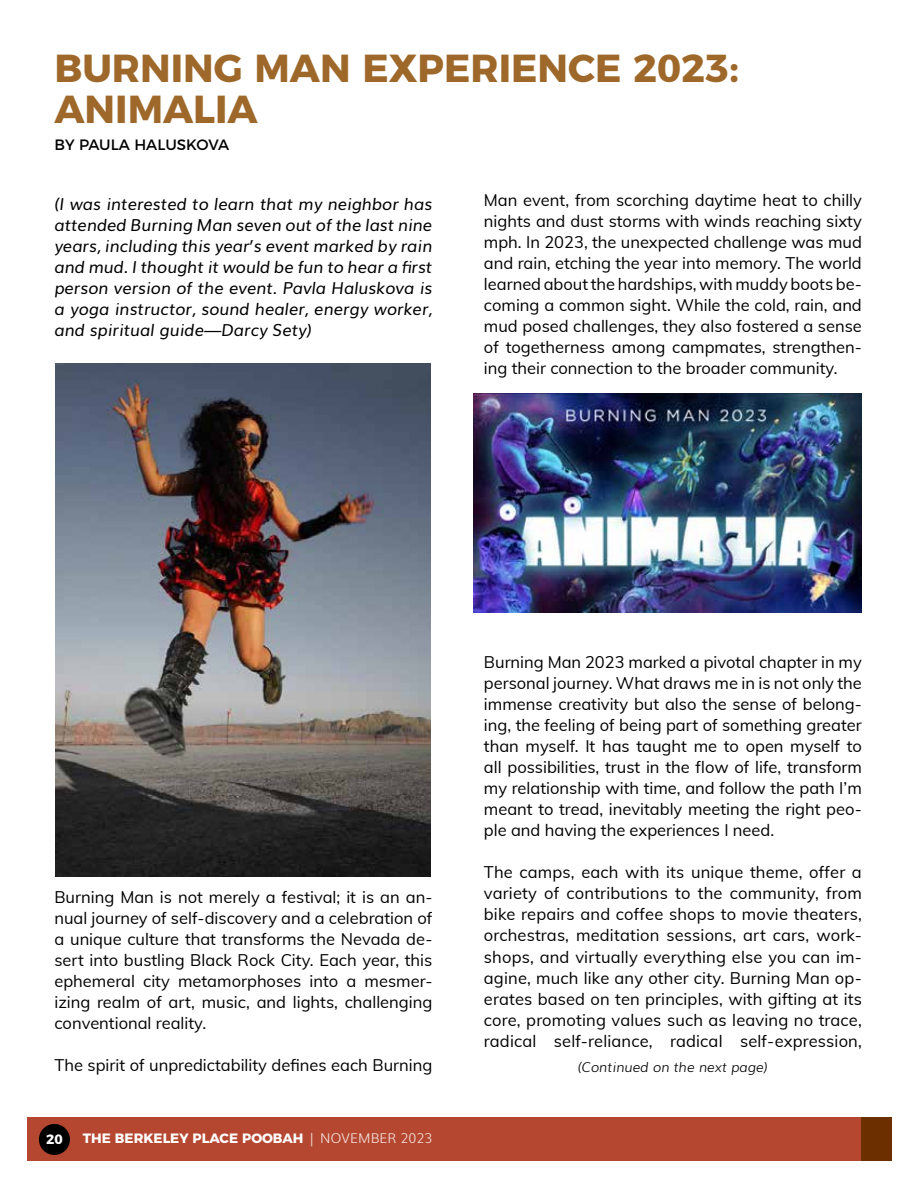
<style>
.page{position:relative;width:918px;height:1188px;background:#fff}
.page>*{position:absolute;margin:0;border:0;box-sizing:border-box;transform-origin:0 0}
.t1{font:700 39px/41.1px "Montserrat";color:#9e682a}
.t2{font:16.5px/21px "Muli";color:#000;text-align:justify}
.t3{font:italic 16.5px/21px "Muli";color:#000;text-align:justify}
.t4{font:15px "Montserrat";color:#000}
.t5{font:700 13.5px "Montserrat";color:#fff}
.t6{font:italic 300 13.5px "Muli";color:#000}
.s1{font-family:"Muli";font-weight:300;color:#f3e0dc}
</style>
<div class="page">
<div style="left:27px;top:1118px;width:850px;height:43px;background:#b54730"></div>
<div style="left:862px;top:1118px;width:30px;height:43px;background:#6c2f00"></div>
<div style="left:39px;top:1124px;width:31px;height:31px;background:#000;border-radius:50%"></div>
<img style="left:55px;top:363px;width:376px;height:513px">
<img style="left:474px;top:393px;width:388px;height:219px">
<h1 class="t1" style="left:54px;top:44px;width:686px">BURNING MAN EXPERIENCE 2023:<br>ANIMALIA</h1>
<p class="t4" style="left:54px;top:132px;width:176px">BY PAULA HALUSKOVA</p>
<p class="t3" style="left:54px;top:192px;width:380px">(I was interested to learn that my neighbor has attended Burning Man seven out of the last nine years, including this year’s event marked by rain and mud. I thought it would be fun to hear a first person version of the event. Pavla Haluskova is a yoga instructor, sound healer, energy worker, and spiritual guide—Darcy Sety)</p>
<p class="t2" style="left:484px;top:189px;width:380px">Man event, from scorching daytime heat to chilly nights and dust storms with winds reaching sixty mph. In 2023, the unexpected challenge was mud and rain, etching the year into memory. The world learned about the hardships, with muddy boots be&shy;coming a common sight. While the cold, rain, and mud posed challenges, they also fostered a sense of togetherness among campmates, strengthen&shy;ing their connection to the broader community.</p>
<p class="t2" style="left:54px;top:886px;width:380px">Burning Man is not merely a festival; it is an an&shy;nual journey of self-discovery and a celebration of a unique culture that transforms the Nevada de&shy;sert into bustling Black Rock City. Each year, this ephemeral city metamorphoses into a mesmer&shy;izing realm of art, music, and lights, challenging conventional reality.</p>
<p class="t2" style="left:54px;top:1054px;width:380px">The spirit of unpredictability defines each Burning</p>
<p class="t5" style="left:46px;top:1128px;width:18px">20</p>
<p class="t5" style="left:83px;top:1128px;width:351px">THE BERKELEY PLACE POOBAH <span class="s1">| NOVEMBER 2023</span></p>
<p class="t2" style="left:484px;top:651px;width:380px">Burning Man 2023 marked a pivotal chapter in my personal journey. What draws me in is not only the immense creativity but also the sense of belong&shy;ing, the feeling of being part of something greater than myself. It has taught me to open myself to all possibilities, trust in the flow of life, transform my relationship with time, and follow the path I’m meant to tread, inevitably meeting the right peo&shy;ple and having the experiences I need.</p>
<p class="t2" style="left:484px;top:861px;width:380px">The camps, each with its unique theme, offer a variety of contributions to the community, from bike repairs and coffee shops to movie theaters, orchestras, meditation sessions, art cars, work&shy;shops, and virtually everything else you can im&shy;agine, much like any other city. Burning Man op&shy;erates based on ten principles, with gifting at its core, promoting values such as leaving no trace, radical self-reliance, radical self-expression,</p>
<p class="t6" style="left:578px;top:1056px;width:191px">(Continued on the next page)</p>
</div>
